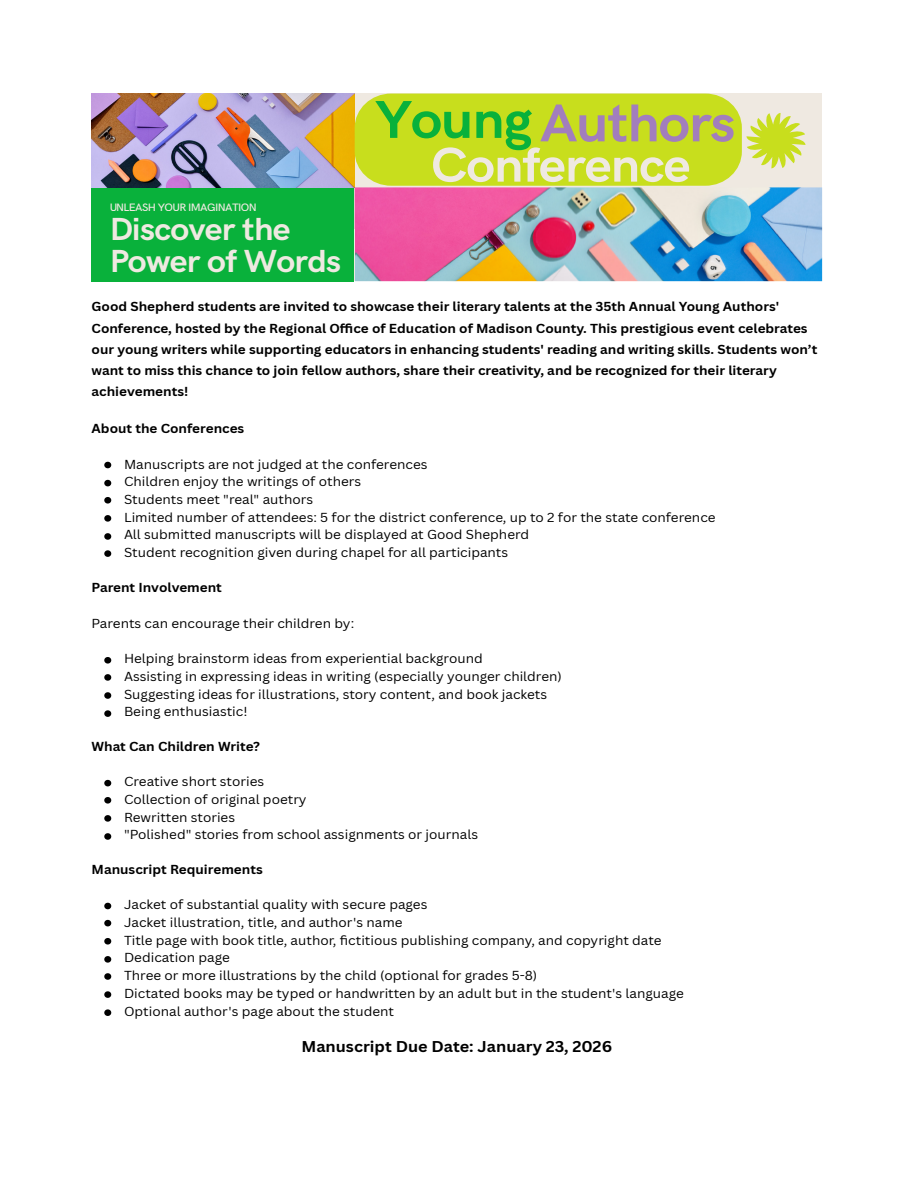
<style>
.page{position:relative;width:918px;height:1188px;background:#fff}
.page>*{position:absolute;margin:0;border:0;box-sizing:border-box;transform-origin:0 0}
.t1{font:700 53.4px "HK Grotesk";letter-spacing:-.02em;color:#a27ebd;scale:1.07 1}
.t2{font:700 48.9px "HK Grotesk";letter-spacing:-.02em;color:#efe9e1;scale:1.07 1}
.t3{font:700 32.1px/32px "HK Grotesk";letter-spacing:-.02em;color:#efe9e1;scale:1.07 1}
.t4{font:700 15.3px "Canva Sans";color:#000;scale:1.07 1}
.t5{font:12.75px/17.9px "Canva Sans";color:#000;scale:1.07 1}
.t6{font:700 12.75px/21.5px "Canva Sans";color:#000;scale:1.07 1}
.t7{font:500 10.8px "HK Grotesk";letter-spacing:-.055em;color:#efe9e1;scale:1.07 1}
.s1{color:#09b13b}
</style>
<div class="page">
<div style="left:92px;top:94px;width:730px;height:187px;background:#efe9e1"></div>
<img style="left:92px;top:94px;width:262px;height:94px">
<img style="left:355px;top:187px;width:467px;height:94px">
<svg style="left:746px;top:113px;width:59px;height:55px"></svg>
<div style="left:355px;top:94px;width:387px;height:92px;background:#c8de1d"></div>
<div style="left:92px;top:188px;width:262px;height:93px;background:#09b13b"></div>
<svg style="left:104px;top:462px;width:7px;height:6px"></svg>
<svg style="left:104px;top:480px;width:7px;height:6px"></svg>
<svg style="left:104px;top:497px;width:7px;height:7px"></svg>
<svg style="left:104px;top:515px;width:7px;height:7px"></svg>
<svg style="left:104px;top:533px;width:7px;height:7px"></svg>
<svg style="left:104px;top:550px;width:7px;height:7px"></svg>
<svg style="left:104px;top:657px;width:7px;height:7px"></svg>
<svg style="left:104px;top:674px;width:7px;height:7px"></svg>
<svg style="left:104px;top:692px;width:7px;height:7px"></svg>
<svg style="left:104px;top:710px;width:7px;height:7px"></svg>
<svg style="left:104px;top:780px;width:7px;height:6px"></svg>
<svg style="left:104px;top:797px;width:7px;height:7px"></svg>
<svg style="left:104px;top:815px;width:7px;height:7px"></svg>
<svg style="left:104px;top:833px;width:7px;height:7px"></svg>
<svg style="left:104px;top:903px;width:7px;height:6px"></svg>
<svg style="left:104px;top:920px;width:7px;height:6px"></svg>
<svg style="left:104px;top:938px;width:7px;height:7px"></svg>
<svg style="left:104px;top:956px;width:7px;height:7px"></svg>
<svg style="left:104px;top:973px;width:7px;height:7px"></svg>
<svg style="left:104px;top:991px;width:7px;height:7px"></svg>
<svg style="left:104px;top:1009px;width:7px;height:7px"></svg>
<p class="t7" style="left:109px;top:199px;width:140px">UNLEASH YOUR IMAGINATION</p>
<h3 class="t3" style="left:109px;top:211px;width:219px">Discover the<br>Power of Words</h3>
<h1 class="t1" style="left:375px;top:83px;width:338px"><span class="s1">Young</span>Authors</h1>
<h2 class="t2" style="left:431px;top:128px;width:244px">Conference</h2>
<p class="t6" style="left:92px;top:296px;width:680px">Good Shepherd students are invited to showcase their literary talents at the 35th Annual Young Authors' Conference, hosted by the Regional Office of Education of Madison County. This prestigious event celebrates our young writers while supporting educators in enhancing students' reading and writing skills. Students won’t want to miss this chance to join fellow authors, share their creativity, and be recognized for their literary achievements!</p>
<p class="t6" style="left:92px;top:417px;width:144px">About the Conferences</p>
<p class="t5" style="left:124px;top:455px;width:554px">Manuscripts are not judged at the conferences<br>Children enjoy the writings of others<br>Students meet "real" authors<br>Limited number of attendees: 5 for the district conference, up to 2 for the state conference All submitted manuscripts will be displayed at Good Shepherd<br>Student recognition given during chapel for all participants</p>
<p class="t6" style="left:92px;top:577px;width:123px">Parent Involvement</p>
<p class="t5" style="left:92px;top:614px;width:247px">Parents can encourage their children by:</p>
<p class="t5" style="left:124px;top:650px;width:411px">Helping brainstorm ideas from experiential background<br>Assisting in expressing ideas in writing (especially younger children)<br>Suggesting ideas for illustrations, story content, and book jackets Being enthusiastic!</p>
<p class="t6" style="left:92px;top:736px;width:159px">What Can Children Write?</p>
<p class="t5" style="left:124px;top:773px;width:332px">Creative short stories<br>Collection of original poetry<br>Rewritten stories<br>"Polished" stories from school assignments or journals</p>
<p class="t6" style="left:92px;top:858px;width:161px">Manuscript Requirements</p>
<p class="t5" style="left:124px;top:895px;width:525px">Jacket of substantial quality with secure pages<br>Jacket illustration, title, and author's name<br>Title page with book title, author, fictitious publishing company, and copyright date Dedication page<br>Three or more illustrations by the child (optional for grades 5-8)<br>Dictated books may be typed or handwritten by an adult but in the student's language Optional author's page about the student</p>
<p class="t4" style="left:301px;top:1037px;width:292px">Manuscript Due Date: January 23, 2026</p>
</div>
